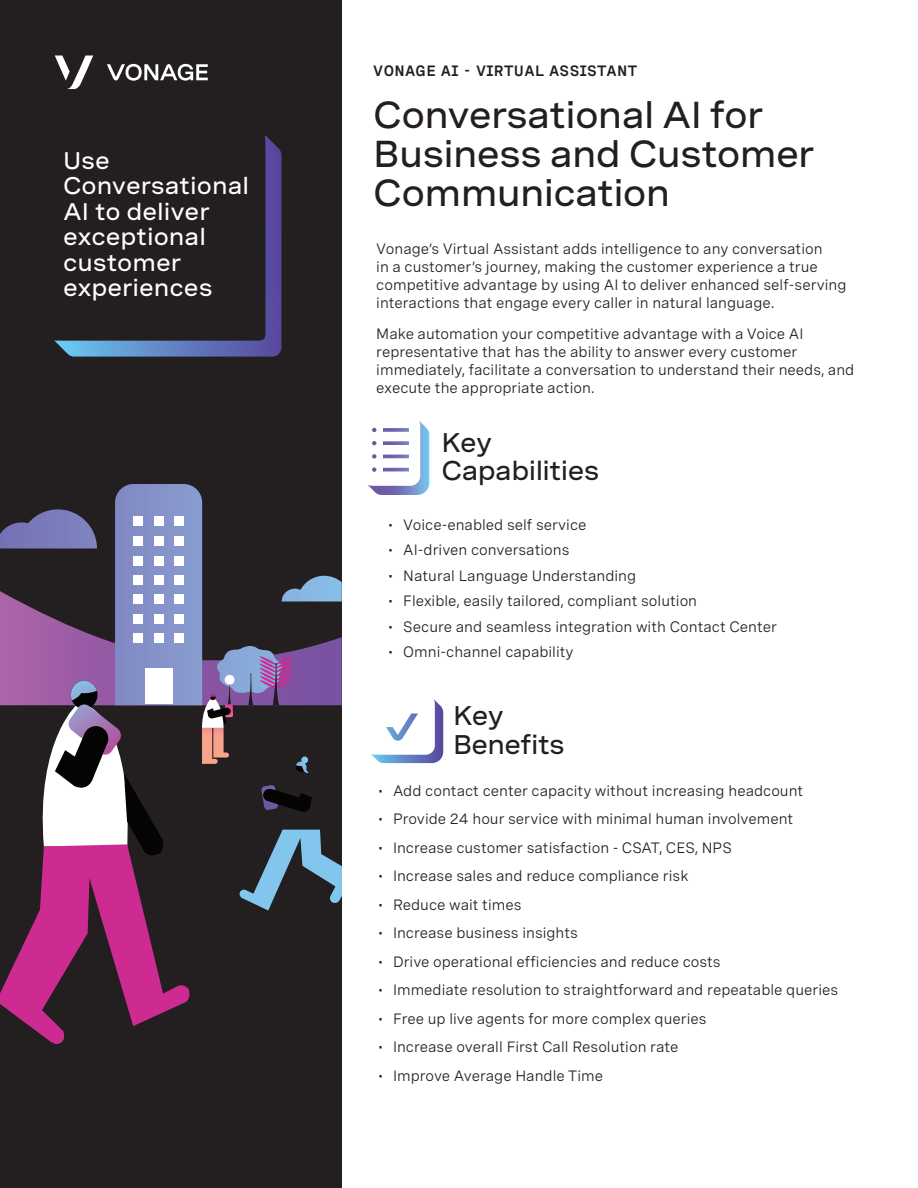
<style>
.page{position:relative;width:918px;height:1188px;background:#fff}
.page>*{position:absolute;margin:0;border:0;box-sizing:border-box;transform-origin:0 0}
.t1{font:500 expanded 37.5px/39px "Spezia";letter-spacing:-.02em;color:#231f20}
.t2{font:500 expanded 27px/28.5px "Spezia";letter-spacing:-.02em;color:#231f20}
.t3{font:500 expanded 24px/25.5px "Spezia";color:#fff}
.t4{font:15px/18px "Spezia";color:#231f20}
.t5{font:600 15px "Spezia Semi Mono";letter-spacing:.025em;color:#231f20}
.s1{font-size:21px;color:#fff}
</style>
<div class="page">
<div style="left:0;top:0;width:342px;height:1188px;background:#231f20"></div>
<svg style="left:55px;top:56px;width:38px;height:33px"></svg>
<svg style="left:107px;top:64px;width:101px;height:17px"></svg>
<svg style="left:54px;top:135px;width:227px;height:222px"></svg>
<svg style="left:367px;top:421px;width:62px;height:74px"></svg>
<svg style="left:371px;top:699px;width:72px;height:64px"></svg>
<svg style="left:0;top:484px;width:342px;height:107px"></svg>
<div style="left:133px;top:536px;width:10px;height:10px;background:#fff"></div>
<div style="left:154px;top:536px;width:9px;height:10px;background:#fff"></div>
<div style="left:175px;top:536px;width:9px;height:10px;background:#fff"></div>
<div style="left:133px;top:556px;width:10px;height:9px;background:#fff"></div>
<div style="left:154px;top:556px;width:9px;height:9px;background:#fff"></div>
<div style="left:175px;top:556px;width:9px;height:9px;background:#fff"></div>
<div style="left:133px;top:575px;width:10px;height:9px;background:#fff"></div>
<div style="left:154px;top:575px;width:9px;height:9px;background:#fff"></div>
<div style="left:175px;top:575px;width:9px;height:9px;background:#fff"></div>
<div style="left:133px;top:517px;width:10px;height:9px;background:#fff"></div>
<div style="left:154px;top:517px;width:9px;height:9px;background:#fff"></div>
<div style="left:175px;top:517px;width:9px;height:9px;background:#fff"></div>
<svg style="left:0;top:591px;width:342px;height:453px"></svg>
<h3 class="t3" style="left:63px;top:146px;width:188px">Use<br>Conversational<br>AI to deliver exceptional customer experiences</h3>
<p class="t5" style="left:373px;top:59px;width:266px">VONAGE AI - VIRTUAL ASSISTANT</p>
<h1 class="t1" style="left:373px;top:93px;width:443px">Conversational AI for<br>Business and Customer<br>Communication</h1>
<p class="t4" style="left:376px;top:238px;width:472px">Vonage’s Virtual Assistant adds intelligence to any conversation<br>in a customer’s journey, making the customer experience a true competitive advantage by using AI to deliver enhanced self-serving interactions that engage every caller in natural language.</p>
<p class="t4" style="left:376px;top:324px;width:480px">Make automation your competitive advantage with a Voice AI representative that has the ability to answer every customer immediately, facilitate a conversation to understand their needs, and execute the appropriate action.</p>
<h2 class="t2" style="left:441px;top:426px;width:198px">Key<br>Capabilities<span class="s1">ana</span></h2>
<p class="t4" style="left:388px;top:514px;width:200px">• Voice-enabled self service</p>
<p class="t4" style="left:388px;top:540px;width:183px">• AI-driven conversations</p>
<p class="t4" style="left:388px;top:565px;width:249px">• Natural Language Understanding</p>
<p class="t4" style="left:388px;top:591px;width:310px">• Flexible, easily tailored, compliant solution</p>
<p class="t4" style="left:388px;top:616px;width:390px">• Secure and seamless integration with Contact Center</p>
<p class="t4" style="left:388px;top:642px;width:187px">• Omni-channel capability</p>
<h2 class="t2" style="left:453px;top:700px;width:126px">Key<br>Benefits<span class="s1">e</span></h2>
<p class="t4" style="left:378px;top:781px;width:427px">• Add contact center capacity without increasing headcount</p>
<p class="t4" style="left:378px;top:809px;width:417px">• Provide 24 hour service with minimal human involvement</p>
<p class="t4" style="left:378px;top:838px;width:355px">• Increase customer satisfaction - CSAT, CES, NPS</p>
<p class="t4" style="left:378px;top:866px;width:312px">• Increase sales and reduce compliance risk</p>
<p class="t4" style="left:378px;top:895px;width:145px">• Reduce wait times</p>
<p class="t4" style="left:378px;top:923px;width:201px">• Increase business insights</p>
<p class="t4" style="left:378px;top:952px;width:344px">• Drive operational efficiencies and reduce costs</p>
<p class="t4" style="left:378px;top:980px;width:462px">• Immediate resolution to straightforward and repeatable queries</p>
<p class="t4" style="left:378px;top:1009px;width:330px">• Free up live agents for more complex queries</p>
<p class="t4" style="left:378px;top:1037px;width:302px">• Increase overall First Call Resolution rate</p>
<p class="t4" style="left:378px;top:1066px;width:227px">• Improve Average Handle Time</p>
</div>
